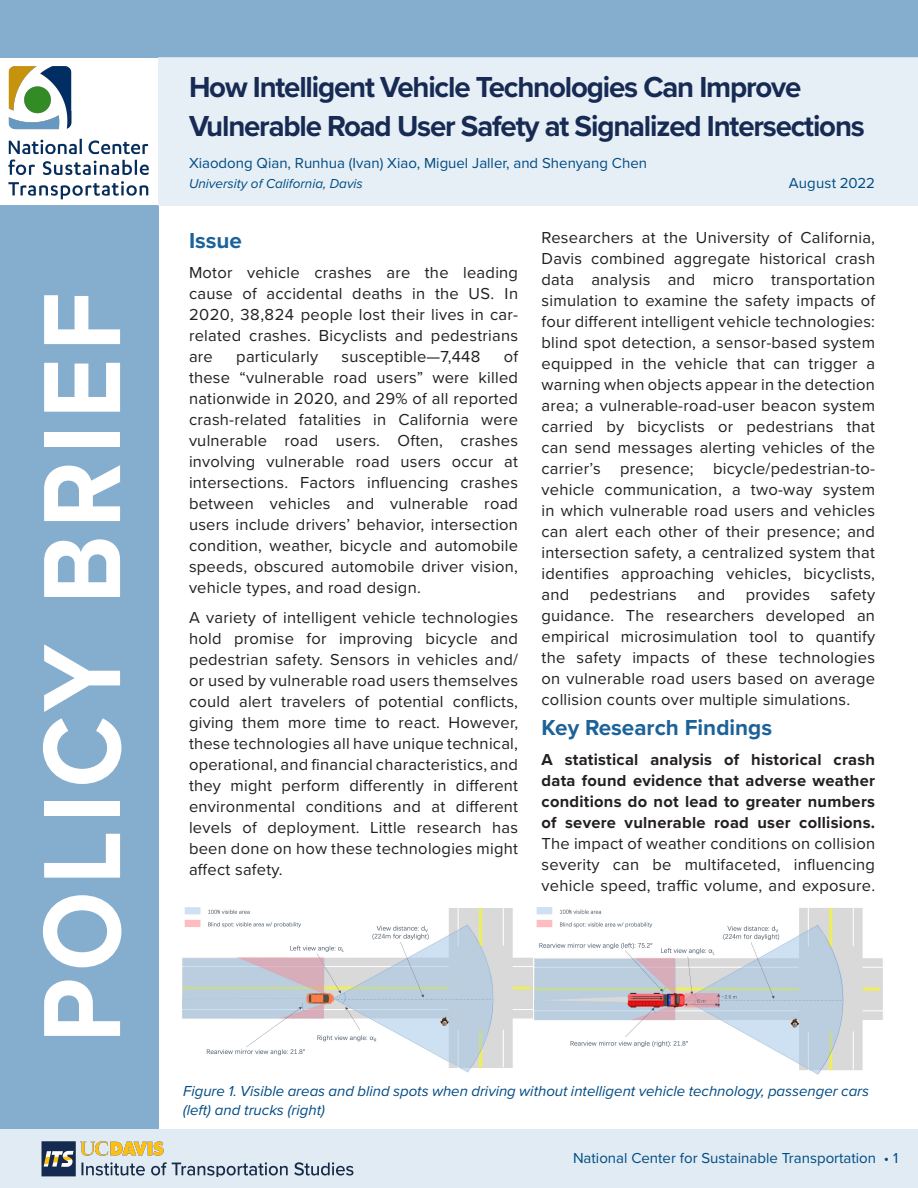
<style>
.page{position:relative;width:918px;height:1188px;background:#fff}
.page>*{position:absolute;margin:0;border:0;box-sizing:border-box;transform-origin:0 0}
.t1{font:700 113.85px "Proxima Nova";letter-spacing:.07em;color:#fff;scale:.91 1}
.t2{font:700 30px/39px "Proxima Nova";letter-spacing:-.04em;color:#172a53}
.t3{font:700 22.5px "Proxima Nova";color:#1c6299}
.t4{font:16.5px/21px "Proxima Nova";letter-spacing:.015em;color:#231f20;text-align:justify}
.t5{font:700 16.5px/21px "Proxima Nova";letter-spacing:.015em;color:#231f20;text-align:justify}
.t6{font:italic 15px/18.9px "Proxima Nova";color:#004b84}
.t7{font:15px "Proxima Nova";color:#004b84}
.t8{font:italic 13.5px "Proxima Nova";color:#004b84}
.s1{font-weight:400}
</style>
<div class="page">
<div style="left:0;top:205px;width:158px;height:924px;background:#85adce"></div>
<div style="left:0;top:0;width:918px;height:57px;background:#85adce"></div>
<div style="left:0;top:1129px;width:918px;height:59px;background:#e0ebf3"></div>
<div style="left:158px;top:57px;width:760px;height:148px;background:#e0ebf3"></div>
<img style="left:9px;top:67px;width:139px;height:132px">
<img style="left:41px;top:1141px;width:313px;height:35px">
<img style="left:183px;top:907px;width:350px;height:166px">
<img style="left:533px;top:907px;width:350px;height:168px">
<p class="t1" style="left:-3px;top:1043px;width:827px;rotate:-90deg">POLICY BRIEF</p>
<p class="t2" style="left:189px;top:67px;width:677px">How Intelligent Vehicle Technologies Can Improve<br>Vulnerable Road User Safety at Signalized Intersections</p>
<p class="t7" style="left:189px;top:152px;width:460px">Xiaodong Qian, Runhua (Ivan) Xiao, Miguel Jaller, and Shenyang Chen</p>
<p class="t8" style="left:189px;top:173px;width:175px">University of California, Davis</p>
<p class="t7" style="left:789px;top:172px;width:88px">August 2022</p>
<p class="t3" style="left:189px;top:224px;width:55px">Issue</p>
<p class="t4" style="left:189px;top:261px;width:331px">Motor vehicle crashes are the leading cause of accidental deaths in the US. In 2020, 38,824 people lost their lives in car&shy;related crashes. Bicyclists and pedestrians are</p>
<p class="t4" style="left:189px;top:345px;width:331px;text-indent:315px">of these “vulnerable road users” were killed nationwide in 2020, and 29% of all reported crash-related fatalities in California were vulnerable road users. Often, crashes involving vulnerable road users occur at intersections. Factors influencing crashes between vehicles and vulnerable road users include drivers’ behavior, intersection condition, weather, bicycle and automobile speeds, obscured automobile driver vision, vehicle types, and road design.</p>
<p class="t4" style="left:189px;top:606px;width:331px">A variety of intelligent vehicle technologies hold promise for improving bicycle and pedestrian safety. Sensors in vehicles and/ or used by vulnerable road users themselves could alert travelers of potential conflicts, giving them more time to react. However, these technologies all have unique technical, operational, and financial characteristics, and they might perform differently in different environmental conditions and at different levels of deployment. Little research has been done on how these technologies might affect safety.</p>
<p class="t4" style="left:236px;top:345px;width:83px">particularly</p>
<p class="t4" style="left:342px;top:345px;width:140px">susceptible—7,448</p>
<p class="t4" style="left:542px;top:227px;width:335px">Researchers at the University of California, Davis combined aggregate historical crash data analysis and micro transportation simulation to examine the safety impacts of four different intelligent vehicle technologies: blind spot detection, a sensor-based system equipped in the vehicle that can trigger a warning when objects appear in the detection area; a vulnerable-road-user beacon system carried by bicyclists or pedestrians that can send messages alerting vehicles of the carrier’s presence; bicycle/pedestrian-to&shy;vehicle communication, a two-way system in which vulnerable road users and vehicles can alert each other of their presence; and intersection safety, a centralized system that identifies approaching vehicles, bicyclists, and pedestrians and provides safety guidance. The researchers developed an empirical microsimulation tool to quantify the safety impacts of these technologies on vulnerable road users based on average collision counts over multiple simulations.</p>
<p class="t3" style="left:542px;top:711px;width:232px">Key Research Findings</p>
<p class="t5" style="left:542px;top:749px;width:335px">A statistical analysis of historical crash data found evidence that adverse weather conditions do not lead to greater numbers of severe vulnerable road user collisions.<br><span class="s1">The impact of weather conditions on collision severity can be multifaceted, influencing vehicle speed, traffic volume, and exposure.</span></p>
<p class="t6" style="left:183px;top:1081px;width:688px">Figure 1. Visible areas and blind spots when driving without intelligent vehicle technology, passenger cars (left) and trucks (right)</p>
<p class="t7" style="left:573px;top:1147px;width:327px">National Center for Sustainable Transportation • 1</p>
</div>
